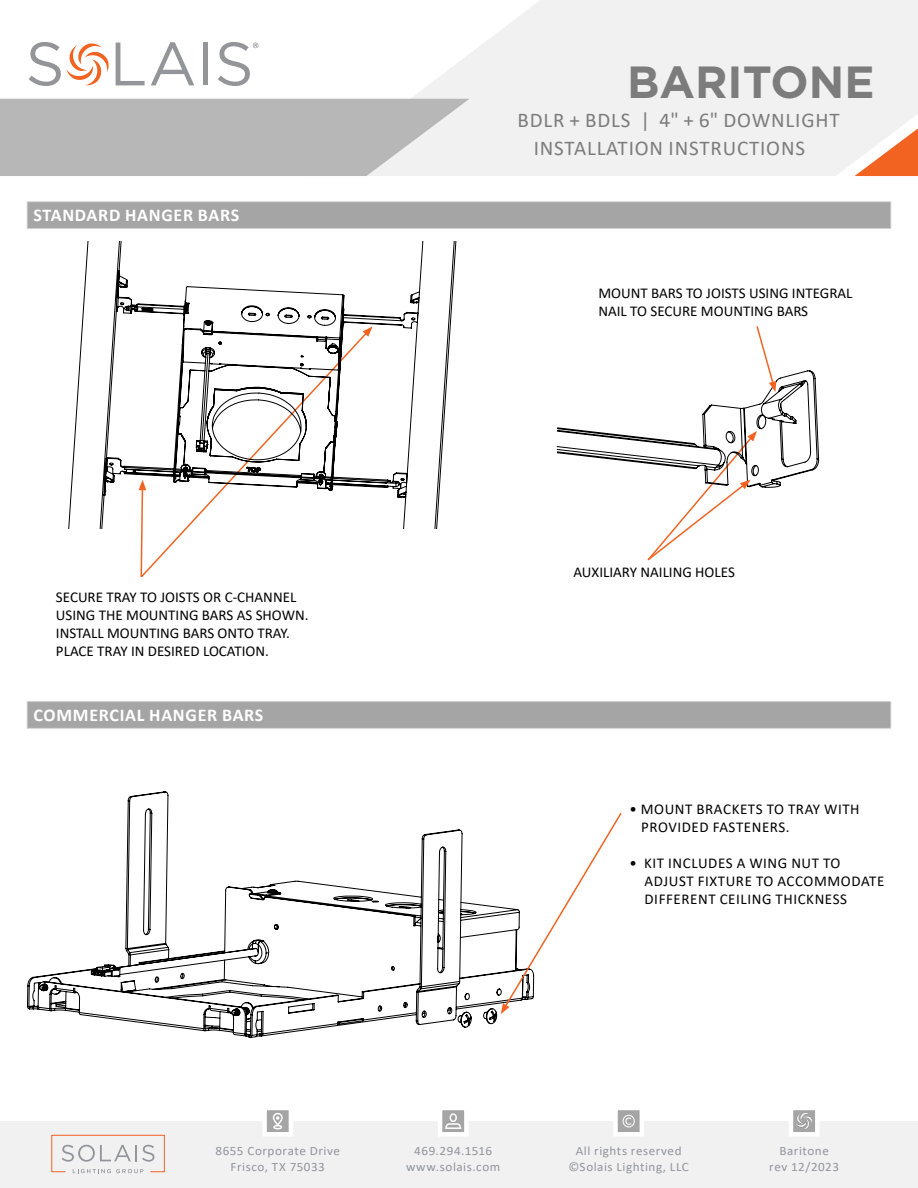
<style>
.page{position:relative;width:918px;height:1188px;background:#fff}
.page>*{position:absolute;margin:0;border:0;box-sizing:border-box;transform-origin:0 0}
.t1{font:700 45px "Gotham";color:#7c7c7d}
.t2{font:21px/28.5px "Calibri";letter-spacing:.04em;color:#7c7c7d}
.t3{font:700 18px "Calibri";letter-spacing:.04em;color:#fff}
.t4{font:15px/18px "Calibri";color:#000}
.t5{font:15px/18px "Calibri";letter-spacing:.04em;color:#000}
.t6{font:12.75px/15.3px "Calibri";letter-spacing:.04em;color:#939598;text-align:center}
.t7{font:8.7px "Century Gothic";color:#000}
</style>
<div class="page">
<svg style="left:309px;top:0;width:609px;height:176px;fill:#f1f1f2"></svg>
<svg style="left:855px;top:99px;width:63px;height:77px"></svg>
<svg style="left:0;top:99px;width:470px;height:77px;background:#bdbdbd"></svg>
<svg style="left:29px;top:42px;width:80px;height:44px"></svg>
<svg style="left:116px;top:43px;width:29px;height:42px"></svg>
<svg style="left:151px;top:42px;width:43px;height:43px"></svg>
<div style="left:203px;top:43px;width:5px;height:42px;background:#939598"></div>
<svg style="left:218px;top:42px;width:40px;height:44px"></svg>
<div style="left:0;top:1121px;width:918px;height:67px;background:#f1f1f2"></div>
<svg style="left:51px;top:1135px;width:114px;height:38px"></svg>
<svg style="left:263px;top:1110px;width:30px;height:26px"></svg>
<svg style="left:614px;top:1110px;width:30px;height:26px"></svg>
<svg style="left:789px;top:1110px;width:30px;height:26px"></svg>
<img style="left:797px;top:1114px;width:14px;height:14px">
<svg style="left:438px;top:1110px;width:30px;height:26px"></svg>
<svg style="left:140px;top:529px;width:6px;height:48px"></svg>
<svg style="left:68px;top:242px;width:389px;height:287px"></svg>
<div style="left:27px;top:202px;width:864px;height:27px;background:#a5a5a5"></div>
<hr style="left:27px;top:201px;width:864px;height:1px;background:#d1d3d4">
<svg style="left:27px;top:202px;width:1px;height:26px"></svg>
<svg style="left:891px;top:202px;width:1px;height:26px"></svg>
<hr style="left:27px;top:228px;width:864px;height:1px;background:#d1d3d4">
<div style="left:27px;top:702px;width:864px;height:26px;background:#a5a5a5"></div>
<hr style="left:27px;top:701px;width:864px;height:1px;background:#d1d3d4">
<svg style="left:27px;top:702px;width:1px;height:26px"></svg>
<svg style="left:891px;top:702px;width:1px;height:26px"></svg>
<hr style="left:27px;top:728px;width:864px;height:1px;background:#d1d3d4">
<svg style="left:557px;top:326px;width:262px;height:235px"></svg>
<hr style="left:13px;top:779px;width:544px;height:1px;background:#000">
<hr style="left:13px;top:779px;width:1px;height:280px;background:#000">
<hr style="left:13px;top:1187px;width:544px;height:1px;background:#000">
<hr style="left:917px;top:779px;width:1px;height:280px;background:#000">
<svg style="left:27px;top:791px;width:474px;height:247px"></svg>
<svg style="left:501px;top:813px;width:121px;height:201px"></svg>
<p class="t3" style="left:34px;top:203px;width:207px">STANDARD HANGER BARS</p>
<p class="t4" style="left:56px;top:587px;width:254px">SECURE TRAY TO JOISTS OR C-CHANNEL USING THE MOUNTING BARS AS SHOWN.<br>INSTALL MOUNTING BARS ONTO TRAY.<br>PLACE TRAY IN DESIRED LOCATION.</p>
<p class="t3" style="left:34px;top:702px;width:231px">COMMERCIAL HANGER BARS</p>
<h1 class="t1" style="left:627px;top:56px;width:249px">BARITONE</h1>
<h2 class="t2" style="left:534px;top:105px;width:307px;text-indent:-16px">BDLR + BDLS | 4" + 6" DOWNLIGHT<br>INSTALLATION INSTRUCTIONS</h2>
<p class="t4" style="left:598px;top:284px;width:256px">MOUNT BARS TO JOISTS USING INTEGRAL<br>NAIL TO SECURE MOUNTING BARS</p>
<p class="t4" style="left:574px;top:563px;width:163px">AUXILIARY NAILING HOLES</p>
<p class="t7" style="left:569px;top:568px;width:20px">REV.</p>
<p class="t7" style="left:692px;top:568px;width:56px">DESCRIPTION</p>
<p class="t5" style="left:641px;top:799px;width:220px;text-indent:-11px">• MOUNT BRACKETS TO TRAY WITH<br>PROVIDED FASTENERS.</p>
<p class="t5" style="left:645px;top:853px;width:241px;text-indent:-15px">• KIT INCLUDES A WING NUT TO<br>ADJUST FIXTURE TO ACCOMMODATE<br>DIFFERENT CEILING THICKNESS</p>
<p class="t6" style="left:216px;top:1143px;width:126px">8655 Corporate Drive<br>Frisco, TX 75033</p>
<p class="t6" style="left:568px;top:1143px;width:122px">All rights reserved ©Solais Lighting, LLC</p>
<p class="t6" style="left:769px;top:1143px;width:71px">Baritone rev 12/2023</p>
<p class="t6" style="left:406px;top:1143px;width:96px">469.294.1516 www.solais.com</p>
</div>
